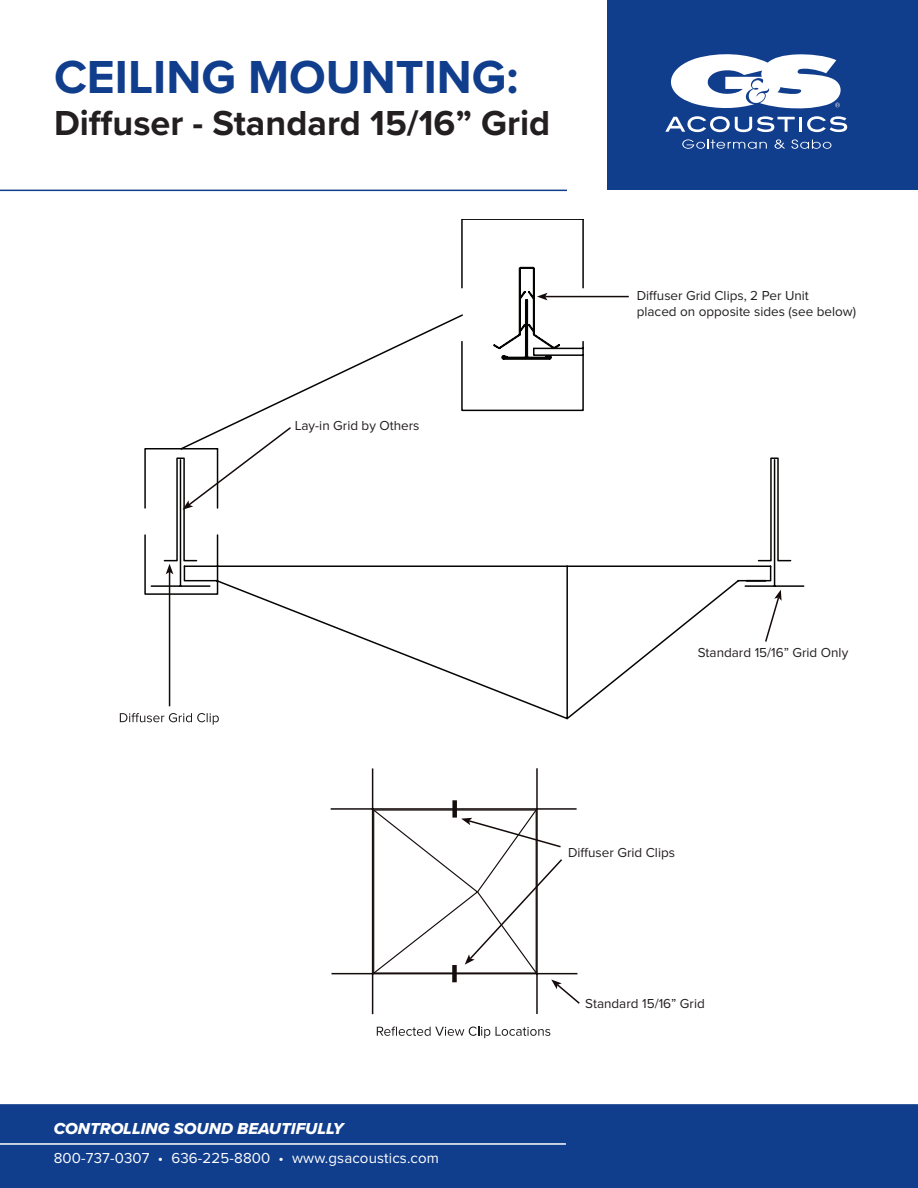
<style>
.page{position:relative;width:918px;height:1188px;background:#fff}
.page>*{position:absolute;margin:0;border:0;box-sizing:border-box;transform-origin:0 0}
.t1{font:700 48px "Proxima Nova";color:#103d8c}
.t2{font:700 36px "Proxima Nova";color:#231f20}
.t3{font:16.5px "Proxima Nova Extrabld It";color:#fff}
.t4{font:15px "Proxima Nova";letter-spacing:.01em;color:#fff}
.t5{font:13.5px/16.2px "Proxima Nova";color:#231f20}
</style>
<div class="page">
<div style="left:0;top:1104px;width:918px;height:84px;background:#103d8c"></div>
<div style="left:607px;top:0;width:311px;height:190px;background:#103d8c"></div>
<svg style="left:682px;top:139px;width:85px;height:10px"></svg>
<svg style="left:775px;top:139px;width:10px;height:10px"></svg>
<svg style="left:791px;top:139px;width:40px;height:10px"></svg>
<svg style="left:665px;top:116px;width:130px;height:16px"></svg>
<hr style="left:799px;top:117px;width:3px;height:15px;background:#fff">
<svg style="left:807px;top:116px;width:40px;height:16px"></svg>
<svg style="left:671px;top:54px;width:170px;height:55px"></svg>
<hr style="left:0;top:1143px;width:566px;height:2px;background:#fff">
<hr style="left:0;top:190px;width:567px;height:1px;background:#103d8c">
<svg style="left:120px;top:713px;width:97px;height:12px"></svg>
<svg style="left:377px;top:1027px;width:173px;height:11px"></svg>
<svg style="left:144px;top:220px;width:661px;height:502px"></svg>
<hr style="left:331px;top:808px;width:246px;height:2px;background:#160d0d">
<hr style="left:332px;top:973px;width:245px;height:1px;background:#160d0d">
<hr style="left:372px;top:768px;width:1px;height:246px;background:#160d0d">
<hr style="left:536px;top:768px;width:2px;height:246px;background:#160d0d">
<div style="left:452px;top:800px;width:5px;height:18px;background:#160d0d"></div>
<hr style="left:169px;top:572px;width:1px;height:134px;background:#140a0a">
<svg style="left:166px;top:564px;width:7px;height:10px"></svg>
<svg style="left:183px;top:426px;width:110px;height:84px"></svg>
<svg style="left:764px;top:590px;width:18px;height:53px"></svg>
<hr style="left:545px;top:296px;width:84px;height:1px;background:#140a0a">
<svg style="left:537px;top:293px;width:11px;height:7px"></svg>
<svg style="left:373px;top:809px;width:207px;height:196px"></svg>
<h1 class="t1" style="left:54px;top:41px;width:466px">CEILING MOUNTING:</h1>
<h2 class="t2" style="left:54px;top:96px;width:498px">Diffuser - Standard 15/16” Grid</h2>
<p class="t5" style="left:295px;top:417px;width:126px">Lay-in Grid by Others</p>
<p class="t5" style="left:637px;top:288px;width:221px">Diffuser Grid Clips, 2 Per Unit<br>placed on opposite sides (see below)</p>
<p class="t3" style="left:54px;top:1116px;width:291px">CONTROLLING SOUND BEAUTIFULLY</p>
<p class="t4" style="left:54px;top:1150px;width:387px">800-737-0307 • 636-225-8800 • www.gsacoustics.com</p>
<p class="t5" style="left:698px;top:644px;width:152px">Standard 15/16” Grid Only</p>
<p class="t5" style="left:568px;top:845px;width:108px">Diffuser Grid Clips</p>
<p class="t5" style="left:585px;top:996px;width:121px">Standard 15/16” Grid</p>
</div>
